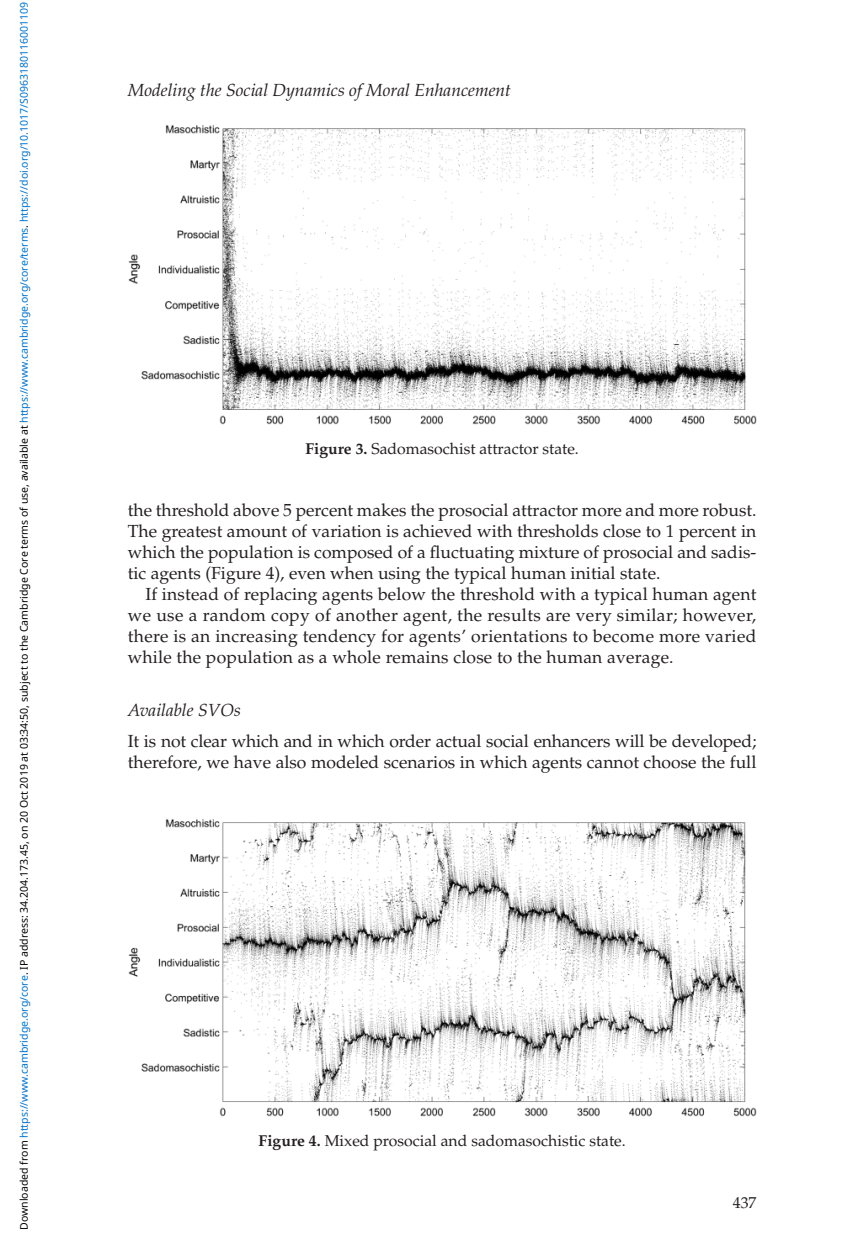
<style>
.page{position:relative;width:851px;height:1260px;background:#fff}
.page>*{position:absolute;margin:0;border:0;box-sizing:border-box;transform-origin:0 0}
.text_flush{font:17.5px/21px "Palatino";color:#231f20;text-align:justify}
.text{font:17.5px/21px "Palatino";letter-spacing:.01em;color:#231f20;text-align:justify}
.section-b{font:italic 17.5px "Palatino";color:#231f20}
.figure-caption{font:15.75px "Palatino";color:#231f20}
.t1{font:10.5px "Noto Sans";color:#000}
.s1{color:#0172cf}
.s2{font-weight:700}
</style>
<div class="page">
<img style="left:128px;top:125px;width:628px;height:299px">
<img style="left:128px;top:819px;width:628px;height:298px">
<p class="t1" style="left:17px;top:1230px;width:1230px;rotate:-90deg">Downloaded from <span class="s1">https://www.cambridge.org/core</span>. IP address: 34.204.173.45, on 20 Oct 2019 at 03:34:50, subject to the Cambridge Core terms of use, available at <span class="s1">https://www.cambridge.org/core/terms</span>. <span class="s1">https://doi.org/10.1017/S0963180116001109</span></p>
<p class="section-b" style="left:128px;top:80px;width:385px">Modeling the Social Dynamics of Moral Enhancement</p>
<p class="figure-caption" style="left:305px;top:440px;width:275px"><span class="s2">Figure 3.</span> Sadomasochist attractor state.</p>
<p class="text_flush" style="left:128px;top:500px;width:630px">the threshold above 5 percent makes the prosocial attractor more and more robust.<br>The greatest amount of variation is achieved with thresholds close to 1 percent in which the population is composed of a fluctuating mixture of prosocial and sadis&shy;tic agents (Figure 4), even when using the typical human initial state.</p>
<p class="text" style="left:128px;top:584px;width:630px;text-indent:18px">If instead of replacing agents below the threshold with a typical human agent we use a random copy of another agent, the results are very similar; however, there is an increasing tendency for agents’ orientations to become more varied while the population as a whole remains close to the human average.</p>
<p class="section-b" style="left:128px;top:700px;width:114px">Available SVOs</p>
<p class="text_flush" style="left:128px;top:731px;width:630px">It is not clear which and in which order actual social enhancers will be developed; therefore, we have also modeled scenarios in which agents cannot choose the full</p>
<p class="figure-caption" style="left:258px;top:1132px;width:368px"><span class="s2">Figure 4.</span> Mixed prosocial and sadomasochistic state.</p>
<p class="figure-caption" style="left:732px;top:1193px;width:25px">437</p>
</div>
